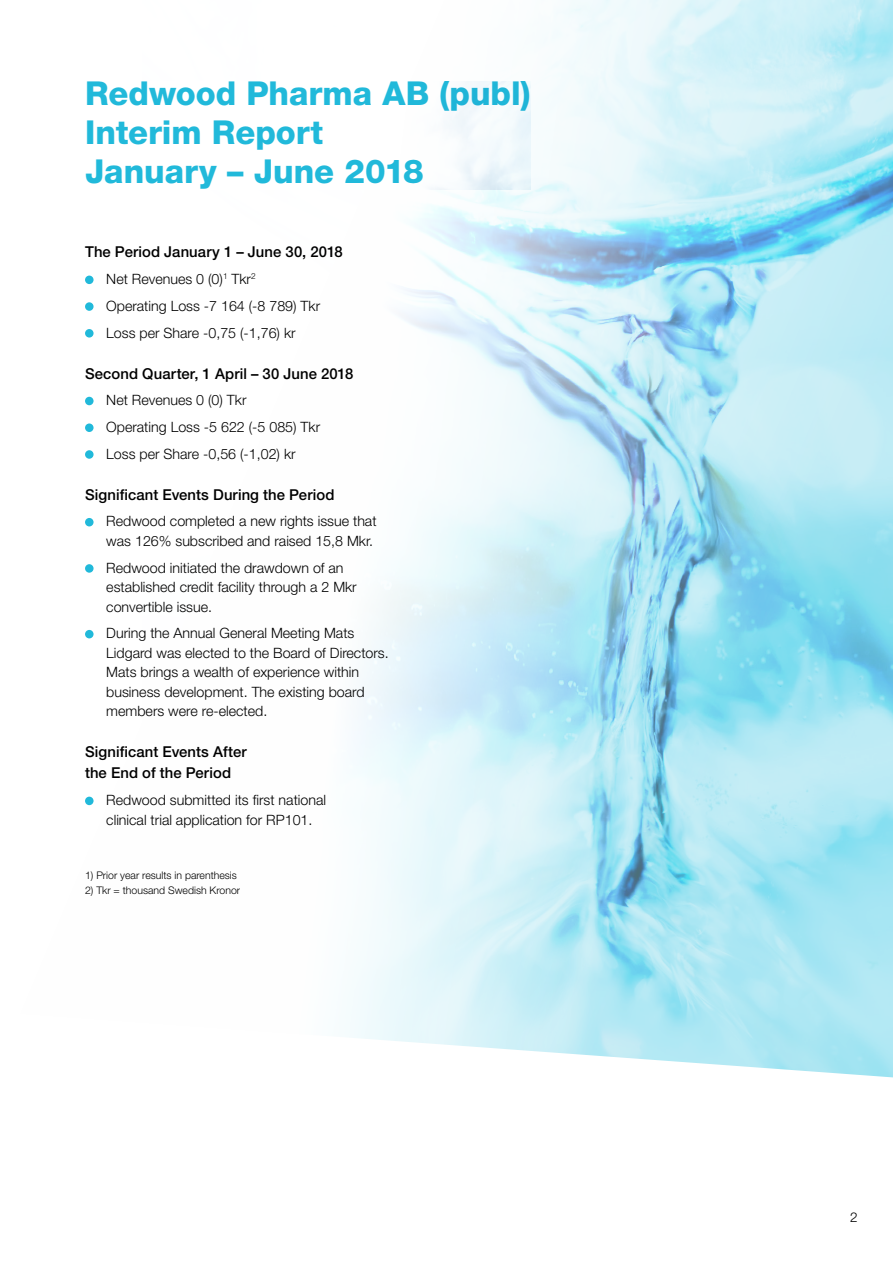
<style>
.page{position:relative;width:893px;height:1263px;background:#fff}
.page>*{position:absolute;margin:0;border:0;box-sizing:border-box;transform-origin:0 0}
.t1{font:800 33px/39px "Helvetica Neue LT Std";color:#21b9da}
.Mellanrubrik_bröd{font:500 15px/21px "Helvetica Neue LT Std";letter-spacing:.005em;color:#000}
.Bröd_1_a_stycke{font:300 14.25px/19.5px "Helvetica Neue LT Std";color:#000}
.t2{font:300 13.5px "Helvetica Neue LT Std";color:#000}
.Bröd_1_a_stycke-2{font:300 10.5px "Helvetica Neue LT Std";color:#000}
</style>
<div class="page">
<img style="left:351px;top:0;width:542px;height:1012px">
<svg style="left:349px;top:1012px;width:544px;height:66px"></svg>
<div style="left:85px;top:276px;width:9px;height:8px;background:#21b9da;border-radius:50%"></div>
<div style="left:85px;top:302px;width:9px;height:9px;background:#21b9da;border-radius:50%"></div>
<div style="left:85px;top:329px;width:9px;height:9px;background:#21b9da;border-radius:50%"></div>
<div style="left:85px;top:397px;width:9px;height:8px;background:#21b9da;border-radius:50%"></div>
<div style="left:85px;top:423px;width:9px;height:9px;background:#21b9da;border-radius:50%"></div>
<div style="left:85px;top:450px;width:9px;height:9px;background:#21b9da;border-radius:50%"></div>
<div style="left:85px;top:518px;width:9px;height:8px;background:#21b9da;border-radius:50%"></div>
<div style="left:85px;top:564px;width:9px;height:9px;background:#21b9da;border-radius:50%"></div>
<div style="left:85px;top:630px;width:9px;height:8px;background:#21b9da;border-radius:50%"></div>
<div style="left:85px;top:797px;width:9px;height:8px;background:#21b9da;border-radius:50%"></div>
<h1 class="t1" style="left:85px;top:74px;width:447px">Redwood Pharma AB (publ)<br>Interim Report<br>January – June 2018</h1>
<p class="Mellanrubrik_bröd" style="left:85px;top:241px;width:259px">The Period January 1 – June 30, 2018</p>
<p class="Bröd_1_a_stycke" style="left:106px;top:269px;width:151px">Net Revenues 0 (0)<sup>1</sup> Tkr<sup>2</sup></p>
<p class="Bröd_1_a_stycke" style="left:106px;top:296px;width:215px">Operating Loss -7 164 (-8 789) Tkr</p>
<p class="Bröd_1_a_stycke" style="left:106px;top:322px;width:191px">Loss per Share -0,75 (-1,76) kr</p>
<p class="Mellanrubrik_bröd" style="left:85px;top:363px;width:270px">Second Quarter, 1 April – 30 June 2018</p>
<p class="Bröd_1_a_stycke" style="left:106px;top:390px;width:142px">Net Revenues 0 (0) Tkr</p>
<p class="Bröd_1_a_stycke" style="left:106px;top:417px;width:215px">Operating Loss -5 622 (-5 085) Tkr</p>
<p class="Bröd_1_a_stycke" style="left:106px;top:444px;width:191px">Loss per Share -0,56 (-1,02) kr</p>
<p class="Mellanrubrik_bröd" style="left:85px;top:484px;width:251px">Significant Events During the Period</p>
<p class="Bröd_1_a_stycke" style="left:106px;top:511px;width:272px">Redwood completed a new rights issue that was 126% subscribed and raised 15,8 Mkr.</p>
<p class="Bröd_1_a_stycke" style="left:106px;top:558px;width:252px">Redwood initiated the drawdown of an established credit facility through a 2 Mkr convertible issue.</p>
<p class="Bröd_1_a_stycke" style="left:106px;top:623px;width:284px">During the Annual General Meeting Mats Lidgard was elected to the Board of Directors.<br>Mats brings a wealth of experience within business development. The existing board members were re-elected.</p>
<p class="Mellanrubrik_bröd" style="left:85px;top:741px;width:163px">Significant Events After the End of the Period</p>
<p class="Bröd_1_a_stycke" style="left:106px;top:790px;width:221px">Redwood submitted its first national clinical trial application for RP101.</p>
<p class="Bröd_1_a_stycke-2" style="left:85px;top:869px;width:153px">1) Prior year results in parenthesis</p>
<p class="Bröd_1_a_stycke-2" style="left:85px;top:884px;width:157px">2) Tkr = thousand Swedish Kronor</p>
<p class="t2" style="left:850px;top:1208px;width:9px">2</p>
</div>
